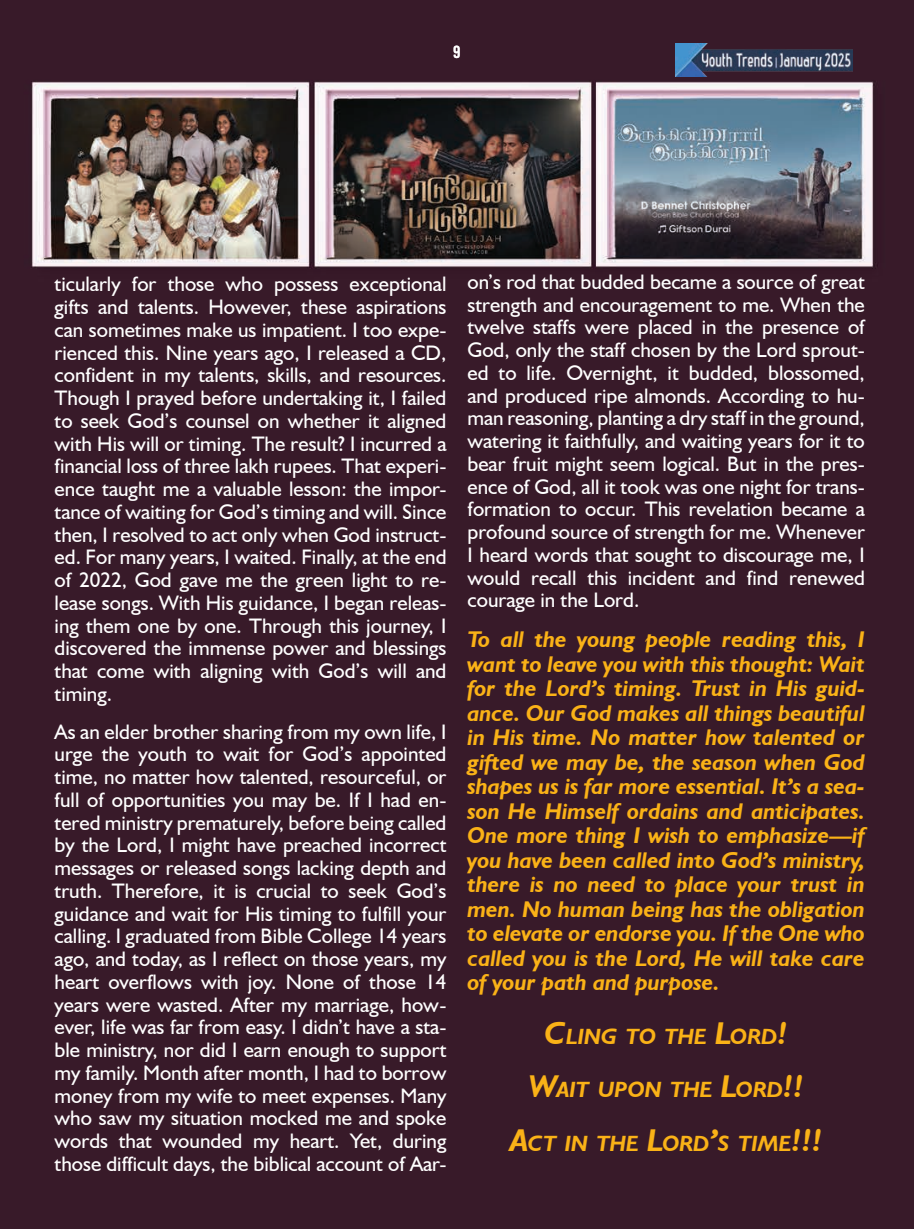
<style>
.page{position:relative;width:914px;height:1229px;background:#fff}
.page>*{position:absolute;margin:0;border:0;box-sizing:border-box;transform-origin:0 0}
.t1{font:italic 700 22.75px/24.5px "Humanist 521 BT";color:#fab217;text-align:justify}
.t2{font:italic 700 22.05px "Humanist 521 BT";color:#fab217}
.t3{font:21px/22.8px "Humanist 521 BT";color:#fff;text-align:justify}
.t4{font:17.5px "Bebas Kai";color:#fff}
.s1{font-size:31.5px}
</style>
<div class="page">
<img style="left:0;top:0;width:914px;height:1228px">
<img style="left:675px;top:44px;width:177px;height:32px">
<p class="t4" style="left:453px;top:42px;width:9px">9</p>
<p class="t3" style="left:55px;top:272px;width:393px">ticularly for those who possess exceptional gifts and talents. However, these aspirations can sometimes make us impatient. I too expe&shy;rienced this. Nine years ago, I released a CD, confident in my talents, skills, and resources.<br>Though I prayed before undertaking it, I failed to seek God’s counsel on whether it aligned with His will or timing. The result? I incurred a financial loss of three lakh rupees. That experi&shy;ence taught me a valuable lesson: the impor&shy;tance of waiting for God’s timing and will. Since then, I resolved to act only when God instruct&shy;ed. For many years, I waited. Finally, at the end of 2022, God gave me the green light to re&shy;lease songs. With His guidance, I began releas&shy;ing them one by one. Through this journey, I discovered the immense power and blessings that come with aligning with God’s will and timing.</p>
<p class="t3" style="left:55px;top:719px;width:393px">As an elder brother sharing from my own life, I urge the youth to wait for God’s appointed time, no matter how talented, resourceful, or full of opportunities you may be. If I had en&shy;tered ministry prematurely, before being called by the Lord, I might have preached incorrect messages or released songs lacking depth and truth. Therefore, it is crucial to seek God’s guidance and wait for His timing to fulfill your calling. I graduated from Bible College 14 years ago, and today, as I reflect on those years, my heart overflows with joy. None of those 14 years were wasted. After my marriage, how&shy;ever, life was far from easy. I didn’t have a sta&shy;ble ministry, nor did I earn enough to support my family. Month after month, I had to borrow money from my wife to meet expenses. Many who saw my situation mocked me and spoke words that wounded my heart. Yet, during those difficult days, the biblical account of Aar-</p>
<p class="t3" style="left:467px;top:270px;width:399px">on’s rod that budded became a source of great strength and encouragement to me. When the twelve staffs were placed in the presence of God, only the staff chosen by the Lord sprout&shy;ed to life. Overnight, it budded, blossomed, and produced ripe almonds. According to hu&shy;man reasoning, planting a dry staff in the ground, watering it faithfully, and waiting years for it to bear fruit might seem logical. But in the pres&shy;ence of God, all it took was one night for trans&shy;formation to occur. This revelation became a profound source of strength for me. Whenever I heard words that sought to discourage me, I would recall this incident and find renewed courage in the Lord.</p>
<p class="t1" style="left:467px;top:626px;width:399px">To all the young people reading this, I want to leave you with this thought: Wait for the Lord’s timing. Trust in His guid&shy;ance. Our God makes all things beautiful in His time. No matter how talented or gifted we may be, the season when God shapes us is far more essential. It’s a sea&shy;son He Himself ordains and anticipates.<br>One more thing I wish to emphasize—if you have been called into God’s ministry, there is no need to place your trust in men. No human being has the obligation to elevate or endorse you. If the One who called you is the Lord, He will take care of your path and purpose.</p>
<p class="t2" style="left:544px;top:1022px;width:245px"><span class="s1">C</span>LING TO THE <span class="s1">L</span>ORD<span class="s1">!</span></p>
<p class="t2" style="left:528px;top:1075px;width:277px"><span class="s1">W</span>AIT UPON THE <span class="s1">L</span>ORD<span class="s1">!!</span></p>
<p class="t2" style="left:510px;top:1129px;width:314px"><span class="s1">A</span>CT IN THE <span class="s1">L</span>ORD<span class="s1">’</span>S TIME<span class="s1">!!!</span></p>
</div>
